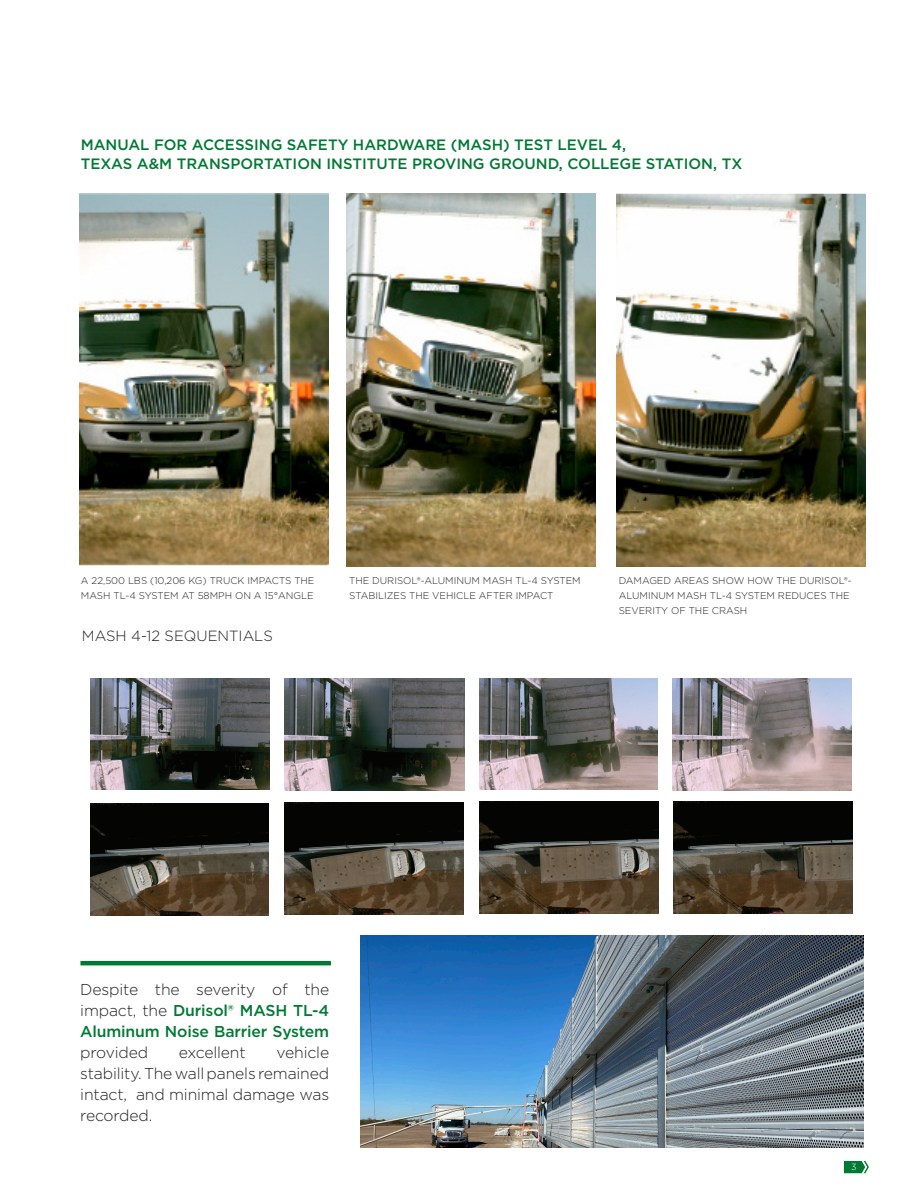
<style>
.page{position:relative;width:918px;height:1188px;background:#fff}
.page>*{position:absolute;margin:0;border:0;box-sizing:border-box;transform-origin:0 0}
.Body{font:500 15.75px/21px "Gotham";letter-spacing:-.01em;color:#007934;text-align:justify}
.Body-2{font:300 15.75px/21px "Gotham";letter-spacing:-.01em;color:#231f20;text-align:justify}
.Head{font:500 15px/19.5px "Gotham";color:#007934}
.Header_descriptor{font:300 14.7px "Gotham";color:#231f20}
.Header_descriptor-2{font:300 9.75px/15px "Gotham";color:#231f20}
.t1{font:300 9px "Gotham";color:#fff}
.s1{font-weight:300;color:#231f20}
</style>
<div class="page">
<svg style="left:844px;top:1161px;width:25px;height:12px"></svg>
<hr style="left:80px;top:961px;width:251px;height:4px;background:#007934">
<img style="left:80px;top:193px;width:249px;height:373px">
<img style="left:347px;top:193px;width:249px;height:374px">
<img style="left:617px;top:193px;width:249px;height:373px">
<img style="left:91px;top:678px;width:178px;height:112px">
<img style="left:284px;top:679px;width:180px;height:111px">
<img style="left:479px;top:678px;width:179px;height:112px">
<img style="left:673px;top:678px;width:179px;height:112px">
<img style="left:91px;top:804px;width:178px;height:112px">
<img style="left:285px;top:803px;width:179px;height:112px">
<img style="left:479px;top:801px;width:180px;height:113px">
<img style="left:673px;top:801px;width:179px;height:112px">
<img style="left:360px;top:936px;width:504px;height:211px">
<p class="Head" style="left:81px;top:135px;width:663px">MANUAL FOR ACCESSING SAFETY HARDWARE (MASH) TEST LEVEL 4,<br>TEXAS A&amp;M TRANSPORTATION INSTITUTE PROVING GROUND, COLLEGE STATION, TX</p>
<p class="Header_descriptor-2" style="left:81px;top:573px;width:235px">A 22,500 LBS (10,206 KG) TRUCK IMPACTS THE<br>MASH TL-4 SYSTEM AT 58MPH ON A 15°ANGLE</p>
<p class="Header_descriptor" style="left:82px;top:627px;width:192px">MASH 4-12 SEQUENTIALS</p>
<p class="Header_descriptor-2" style="left:349px;top:573px;width:233px">THE DURISOL®-ALUMINUM MASH TL-4 SYSTEM<br>STABILIZES THE VEHICLE AFTER IMPACT</p>
<p class="Header_descriptor-2" style="left:619px;top:573px;width:235px">DAMAGED AREAS SHOW HOW THE DURISOL®-<br>ALUMINUM MASH TL-4 SYSTEM REDUCES THE<br>SEVERITY OF THE CRASH</p>
<p class="Body" style="left:80px;top:978px;width:250px"><span class="s1">Despite the severity of the impact, the</span> Durisol® MASH TL-4<br>Aluminum Noise Barrier System <span class="s1">provided</span></p>
<p class="Body-2" style="left:80px;top:1041px;width:250px;text-indent:196px">vehicle stability. The wall panels remained intact, and minimal damage was recorded.</p>
<p class="Body-2" style="left:179px;top:1041px;width:68px">excellent</p>
<p class="t1" style="left:851px;top:1161px;width:7px">3</p>
</div>
